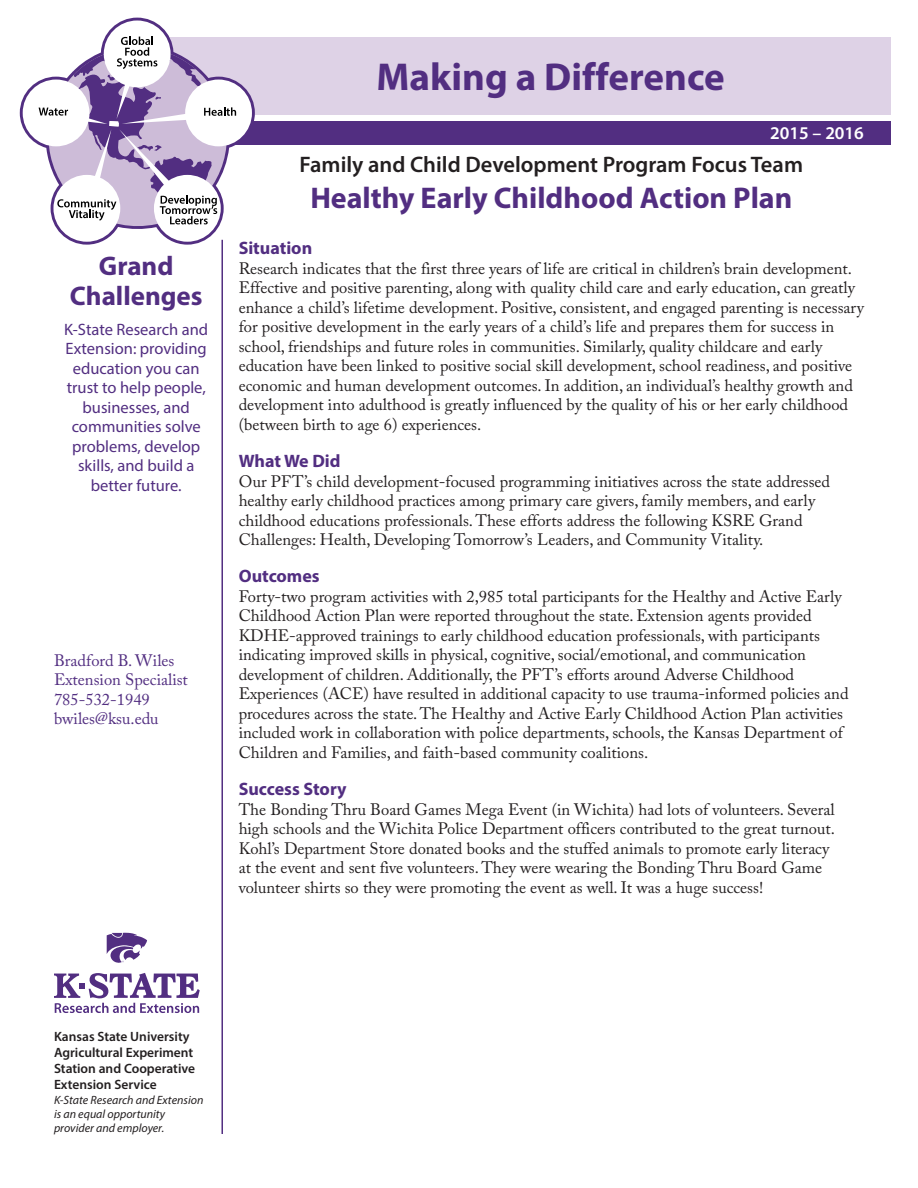
<style>
.page{position:relative;width:918px;height:1188px;background:#fff}
.page>*{position:absolute;margin:0;border:0;box-sizing:border-box;transform-origin:0 0}
.t1{font:700 39px "Myriad Pro";color:#522e81}
.Program_header{font:700 30px "Myriad Pro";color:#522e81}
.t2{font:700 27px/30px "Myriad Pro";color:#522e81;text-align:center}
.Program_subhead{font:600 22.5px "Myriad Pro";color:#231f20}
.Subhead{font:700 18px "Myriad Pro";color:#522e81}
.t3{font:600 18px "Myriad Pro";color:#fff}
.Body{font:16.5px/19.5px "Adobe Caslon Pro";color:#231f20}
.Body-2{font:16.5px/19.5px "Myriad Pro";color:#522e81;text-align:center}
.Contact{font:16.5px "Adobe Caslon Pro";color:#522e81}
.t4{font:600 13.5px/16.2px "Myriad Pro";color:#231f20}
.t5{font:italic 12px/14.4px "Myriad Pro";color:#231f20}
</style>
<div class="page">
<div style="left:137px;top:38px;width:754px;height:77px;background:#ded2e6"></div>
<div style="left:214px;top:121px;width:677px;height:24px;background:#522e81"></div>
<svg style="left:20px;top:18px;width:235px;height:227px"></svg>
<div style="left:104px;top:21px;width:67px;height:66px;background:#fff;border-radius:50%"></div>
<div style="left:185px;top:80px;width:67px;height:66px;background:#fff;border-radius:50%"></div>
<div style="left:154px;top:175px;width:67px;height:67px;background:#fff;border-radius:50%"></div>
<div style="left:53px;top:175px;width:67px;height:67px;background:#fff;border-radius:50%"></div>
<div style="left:23px;top:80px;width:67px;height:66px;background:#fff;border-radius:50%"></div>
<svg style="left:39px;top:37px;width:197px;height:197px"></svg>
<svg style="left:54px;top:973px;width:146px;height:40px"></svg>
<svg style="left:107px;top:933px;width:40px;height:30px"></svg>
<hr style="left:221px;top:240px;width:2px;height:894px;background:#522e81">
<p class="t2" style="left:70px;top:250px;width:134px">Grand<br>Challenges</p>
<p class="Body-2" style="left:64px;top:319px;width:145px">K-State Research and<br>Extension: providing education you can trust to help people, businesses, and communities solve problems, develop skills, and build a better future.</p>
<p class="Contact" style="left:54px;top:650px;width:122px">Bradford B. Wiles</p>
<p class="Contact" style="left:54px;top:670px;width:135px">Extension Specialist</p>
<p class="Contact" style="left:54px;top:689px;width:97px">785-532-1949</p>
<p class="Contact" style="left:54px;top:709px;width:106px">bwiles@ksu.edu</p>
<p class="t1" style="left:376px;top:51px;width:350px">Making a Difference</p>
<p class="t3" style="left:770px;top:121px;width:95px">2015 – 2016</p>
<p class="Program_subhead" style="left:300px;top:150px;width:505px">Family and Child Development Program Focus Team</p>
<p class="Program_header" style="left:310px;top:178px;width:484px">Healthy Early Childhood Action Plan</p>
<p class="Subhead" style="left:239px;top:236px;width:75px">Situation</p>
<p class="Body" style="left:239px;top:258px;width:627px">Research indicates that the first three years of life are critical in children’s brain development.<br>Effective and positive parenting, along with quality child care and early education, can greatly enhance a child’s lifetime development. Positive, consistent, and engaged parenting is necessary for positive development in the early years of a child’s life and prepares them for success in school, friendships and future roles in communities. Similarly, quality childcare and early education have been linked to positive social skill development, school readiness, and positive economic and human development outcomes. In addition, an individual’s healthy growth and development into adulthood is greatly influenced by the quality of his or her early childhood (between birth to age 6) experiences.</p>
<p class="Subhead" style="left:239px;top:449px;width:103px">What We Did</p>
<p class="Body" style="left:239px;top:471px;width:593px">Our PFT’s child development-focused programming initiatives across the state addressed healthy early childhood practices among primary care givers, family members, and early childhood educations professionals. These efforts address the following KSRE Grand Challenges: Health, Developing Tomorrow’s Leaders, and Community Vitality.</p>
<p class="Subhead" style="left:239px;top:565px;width:83px">Outcomes</p>
<p class="Body" style="left:239px;top:586px;width:611px">Forty-two program activities with 2,985 total participants for the Healthy and Active Early Childhood Action Plan were reported throughout the state. Extension agents provided KDHE-approved trainings to early childhood education professionals, with participants indicating improved skills in physical, cognitive, social/emotional, and communication development of children. Additionally, the PFT’s efforts around Adverse Childhood Experiences (ACE) have resulted in additional capacity to use trauma-informed policies and procedures across the state. The Healthy and Active Early Childhood Action Plan activities included work in collaboration with police departments, schools, the Kansas Department of Children and Families, and faith-based community coalitions.</p>
<p class="Subhead" style="left:239px;top:777px;width:109px">Success Story</p>
<p class="Body" style="left:239px;top:799px;width:598px">The Bonding Thru Board Games Mega Event (in Wichita) had lots of volunteers. Several high schools and the Wichita Police Department officers contributed to the great turnout.<br>Kohl’s Department Store donated books and the stuffed animals to promote early literacy at the event and sent five volunteers. They were wearing the Bonding Thru Board Game volunteer shirts so they were promoting the event as well. It was a huge success!</p>
<p class="t4" style="left:54px;top:1028px;width:143px">Kansas State University<br>Agricultural Experiment<br>Station and Cooperative<br>Extension Service</p>
<p class="t5" style="left:54px;top:1092px;width:151px">K-State Research and Extension is an equal opportunity provider and employer.</p>
</div>
